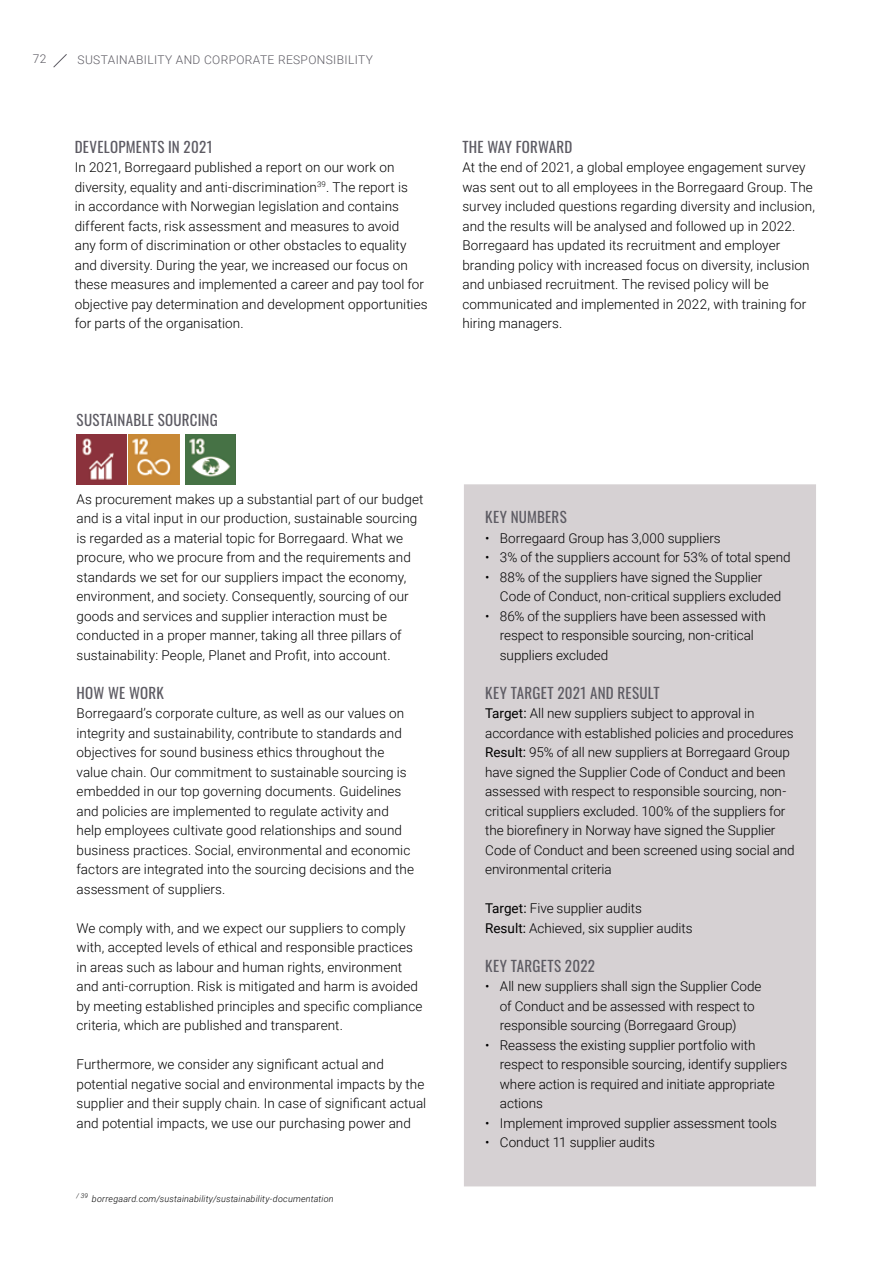
<style>
.page{position:relative;width:893px;height:1263px;background:#fff}
.page>*{position:absolute;margin:0;border:0;box-sizing:border-box;transform-origin:0 0}
.t1{font:15px "Oswald";letter-spacing:.015em;color:#5d5b63}
.t2{font:300 13.5px/19.5px "Roboto";letter-spacing:.005em;color:#000}
.t3{font:300 12px "Roboto";letter-spacing:.03em;color:#5d5b63}
.t4{font:italic 300 9px "Roboto";letter-spacing:.02em;color:#000}
.s1{font-weight:400}
</style>
<div class="page">
<svg style="left:53px;top:54px;width:14px;height:14px"></svg>
<img style="left:77px;top:434px;width:50px;height:50px">
<img style="left:185px;top:434px;width:51px;height:50px">
<img style="left:129px;top:434px;width:50px;height:50px">
<div style="left:464px;top:484px;width:352px;height:702px;background:#d6d1d3"></div>
<p class="t3" style="left:33px;top:50px;width:15px">72</p>
<p class="t3" style="left:78px;top:51px;width:297px">SUSTAINABILITY AND CORPORATE RESPONSIBILITY</p>
<p class="t1" style="left:75px;top:133px;width:139px">DEVELOPMENTS IN 2021</p>
<p class="t2" style="left:75px;top:157px;width:354px">In 2021, Borregaard published a report on our work on diversity, equality and anti-discrimination<sup>39</sup>. The report is<br>in accordance with Norwegian legislation and contains different facts, risk assessment and measures to avoid<br>any form of discrimination or other obstacles to equality and diversity. During the year, we increased our focus on these measures and implemented a career and pay tool for objective pay determination and development opportunities for parts of the organisation.</p>
<p class="t1" style="left:77px;top:406px;width:143px">SUSTAINABLE SOURCING</p>
<p class="t2" style="left:77px;top:489px;width:348px">As procurement makes up a substantial part of our budget and is a vital input in our production, sustainable sourcing is regarded as a material topic for Borregaard. What we procure, who we procure from and the requirements and standards we set for our suppliers impact the economy, environment, and society. Consequently, sourcing of our goods and services and supplier interaction must be conducted in a proper manner, taking all three pillars of sustainability: People, Planet and Profit, into account.</p>
<p class="t1" style="left:77px;top:679px;width:89px">HOW WE WORK</p>
<p class="t2" style="left:77px;top:703px;width:339px">Borregaard’s corporate culture, as well as our values on integrity and sustainability, contribute to standards and objectives for sound business ethics throughout the value chain. Our commitment to sustainable sourcing is embedded in our top governing documents. Guidelines and policies are implemented to regulate activity and help employees cultivate good relationships and sound business practices. Social, environmental and economic factors are integrated into the sourcing decisions and the assessment of suppliers.</p>
<p class="t2" style="left:77px;top:918px;width:348px">We comply with, and we expect our suppliers to comply with, accepted levels of ethical and responsible practices in areas such as labour and human rights, environment and anti-corruption. Risk is mitigated and harm is avoided by meeting established principles and specific compliance criteria, which are published and transparent.</p>
<p class="t2" style="left:77px;top:1054px;width:351px">Furthermore, we consider any significant actual and potential negative social and environmental impacts by the supplier and their supply chain. In case of significant actual and potential impacts, we use our purchasing power and</p>
<p class="t4" style="left:77px;top:1193px;width:259px"><sup>/</sup> <sup>39</sup> borregaard.com/sustainability/sustainability-documentation</p>
<p class="t1" style="left:462px;top:133px;width:112px">THE WAY FORWARD</p>
<p class="t2" style="left:462px;top:157px;width:354px">At the end of 2021, a global employee engagement survey was sent out to all employees in the Borregaard Group. The survey included questions regarding diversity and inclusion, and the results will be analysed and followed up in 2022.<br>Borregaard has updated its recruitment and employer branding policy with increased focus on diversity, inclusion and unbiased recruitment. The revised policy will be communicated and implemented in 2022, with training for hiring managers.</p>
<p class="t1" style="left:485px;top:504px;width:83px">KEY NUMBERS</p>
<p class="t2" style="left:485px;top:528px;width:237px">• Borregaard Group has 3,000 suppliers</p>
<p class="t2" style="left:485px;top:547px;width:307px">• 3% of the suppliers account for 53% of total spend</p>
<p class="t2" style="left:500px;top:567px;width:283px;text-indent:-15px">• 88% of the suppliers have signed the Supplier<br>Code of Conduct, non-critical suppliers excluded</p>
<p class="t2" style="left:500px;top:606px;width:267px;text-indent:-15px">• 86% of the suppliers have been assessed with respect to responsible sourcing, non-critical suppliers excluded</p>
<p class="t1" style="left:485px;top:679px;width:176px">KEY TARGET 2021 AND RESULT</p>
<p class="t2" style="left:485px;top:703px;width:311px"><span class="s1">Target:</span> All new suppliers subject to approval in accordance with established policies and procedures <span class="s1">Result:</span> 95% of all new suppliers at Borregaard Group have signed the Supplier Code of Conduct and been assessed with respect to responsible sourcing, non&shy;critical suppliers excluded. 100% of the suppliers for the biorefinery in Norway have signed the Supplier Code of Conduct and been screened using social and environmental criteria</p>
<p class="t2" style="left:485px;top:898px;width:209px"><span class="s1">Target:</span> Five supplier audits<br><span class="s1">Result:</span> Achieved, six supplier audits</p>
<p class="t1" style="left:485px;top:952px;width:111px">KEY TARGETS 2022</p>
<p class="t2" style="left:500px;top:976px;width:263px;text-indent:-15px">• All new suppliers shall sign the Supplier Code of Conduct and be assessed with respect to responsible sourcing (Borregaard Group)</p>
<p class="t2" style="left:500px;top:1035px;width:289px;text-indent:-15px">• Reassess the existing supplier portfolio with respect to responsible sourcing, identify suppliers where action is required and initiate appropriate actions</p>
<p class="t2" style="left:485px;top:1113px;width:293px">• Implement improved supplier assessment tools</p>
<p class="t2" style="left:485px;top:1132px;width:171px">• Conduct 11 supplier audits</p>
</div>
